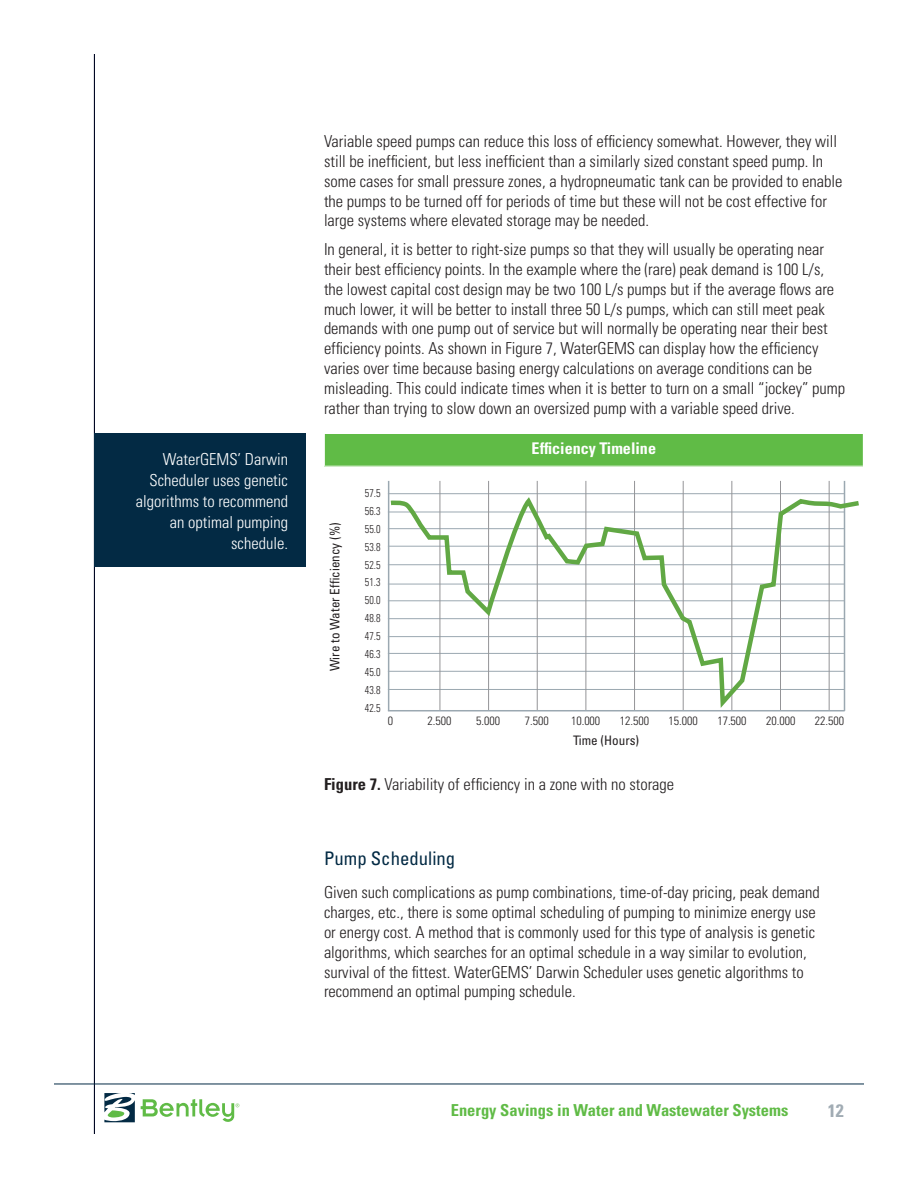
<style>
.page{position:relative;width:918px;height:1188px;background:#fff}
.page>*{position:absolute;margin:0;border:0;box-sizing:border-box;transform-origin:0 0}
.t1{font:condensed 18.75px "Univers";color:#032a44}
.t2{font:700 condensed 18px "Univers";color:#a1acb4}
.t3{font:300 condensed 16.5px/19.8px "Univers";color:#231f20}
.t4{font:300 condensed 16.5px/21px "Univers";color:#fff;text-align:right}
.t5{font:700 condensed 16.5px "Univers";color:#60bb46}
.t6{font:700 condensed 16.05px "Univers";color:#fff}
.t7{font:condensed 13.05px "Univers";color:#231f20}
.t8{font:300 condensed 12px "Univers";color:#231f20}
.t9{font:300 condensed 11.4px/17.9px "Univers";color:#231f20;text-align:justify;scale:.88 1}
.s1{font-weight:700}
</style>
<div class="page">
<hr style="left:94px;top:54px;width:1px;height:1080px;background:#000723">
<hr style="left:54px;top:1084px;width:810px;height:1px;background:#032a44">
<svg style="left:141px;top:1099px;width:98px;height:23px"></svg>
<svg style="left:104px;top:1093px;width:31px;height:29px"></svg>
<div style="left:324px;top:434px;width:539px;height:32px;background:#60bb46"></div>
<hr style="left:324px;top:434px;width:1px;height:32px;background:#fff">
<hr style="left:388px;top:481px;width:1px;height:230px;background:#9ba8b1">
<hr style="left:844px;top:481px;width:1px;height:230px;background:#9ba8b1">
<hr style="left:440px;top:481px;width:1px;height:229px;background:#949497">
<hr style="left:537px;top:481px;width:1px;height:229px;background:#949497">
<hr style="left:634px;top:481px;width:1px;height:229px;background:#949497">
<hr style="left:731px;top:481px;width:1px;height:229px;background:#949497">
<hr style="left:488px;top:481px;width:1px;height:229px;background:#949497">
<hr style="left:586px;top:481px;width:1px;height:229px;background:#949497">
<hr style="left:683px;top:481px;width:1px;height:229px;background:#949497">
<hr style="left:780px;top:481px;width:1px;height:229px;background:#949497">
<hr style="left:829px;top:481px;width:1px;height:229px;background:#949497">
<svg style="left:387px;top:493px;width:472px;height:219px"></svg>
<div style="left:94px;top:434px;width:212px;height:133px;background:#032a44"></div>
<p class="t4" style="left:136px;top:449px;width:154px">WaterGEMS’ Darwin<br>Scheduler uses genetic algorithms to recommend an optimal pumping schedule.</p>
<p class="t3" style="left:324px;top:131px;width:520px">Variable speed pumps can reduce this loss of efficiency somewhat. However, they will still be inefficient, but less inefficient than a similarly sized constant speed pump. In some cases for small pressure zones, a hydropneumatic tank can be provided to enable the pumps to be turned off for periods of time but these will not be cost effective for large systems where elevated storage may be needed.</p>
<p class="t3" style="left:324px;top:239px;width:523px">In general, it is better to right-size pumps so that they will usually be operating near their best efficiency points. In the example where the (rare) peak demand is 100 L/s, the lowest capital cost design may be two 100 L/s pumps but if the average flows are much lower, it will be better to install three 50 L/s pumps, which can still meet peak demands with one pump out of service but will normally be operating near their best efficiency points. As shown in Figure 7, WaterGEMS can display how the efficiency varies over time because basing energy calculations on average conditions can be misleading. This could indicate times when it is better to turn on a small “jockey” pump rather than trying to slow down an oversized pump with a variable speed drive.</p>
<p class="t7" style="left:327px;top:671px;width:150px;rotate:-90deg">Wire to Water Efficiency (%)</p>
<p class="t6" style="left:532px;top:438px;width:126px">Efficiency Timeline</p>
<p class="t9" style="left:365px;top:484px;width:19px">57.5<br>56.3<br>55.0<br>53.8<br>52.5<br>51.3<br>50.0<br>48.8<br>47.5<br>46.3<br>45.0<br>43.8<br>42.5</p>
<p class="t8" style="left:388px;top:714px;width:7px">0</p>
<p class="t8" style="left:427px;top:714px;width:25px">2.500</p>
<p class="t8" style="left:476px;top:714px;width:25px">5.000</p>
<p class="t8" style="left:525px;top:714px;width:25px">7.500</p>
<p class="t8" style="left:571px;top:714px;width:31px">10.000</p>
<p class="t8" style="left:620px;top:714px;width:31px">12.500</p>
<p class="t8" style="left:669px;top:714px;width:31px">15.000</p>
<p class="t8" style="left:717px;top:714px;width:31px">17.500</p>
<p class="t8" style="left:766px;top:714px;width:31px">20.000</p>
<p class="t8" style="left:815px;top:714px;width:31px">22.500</p>
<p class="t7" style="left:573px;top:732px;width:68px">Time (Hours)</p>
<p class="t3" style="left:324px;top:774px;width:352px"><span class="s1">Figure 7.</span> Variability of efficiency in a zone with no storage</p>
<p class="t1" style="left:324px;top:847px;width:133px">Pump Scheduling</p>
<p class="t3" style="left:324px;top:883px;width:497px">Given such complications as pump combinations, time-of-day pricing, peak demand charges, etc., there is some optimal scheduling of pumping to minimize energy use or energy cost. A method that is commonly used for this type of analysis is genetic algorithms, which searches for an optimal schedule in a way similar to evolution, survival of the fittest. WaterGEMS’ Darwin Scheduler uses genetic algorithms to recommend an optimal pumping schedule.</p>
<p class="t5" style="left:451px;top:1100px;width:339px">Energy Savings in Water and Wastewater Systems</p>
<p class="t2" style="left:828px;top:1099px;width:17px">12</p>
</div>
